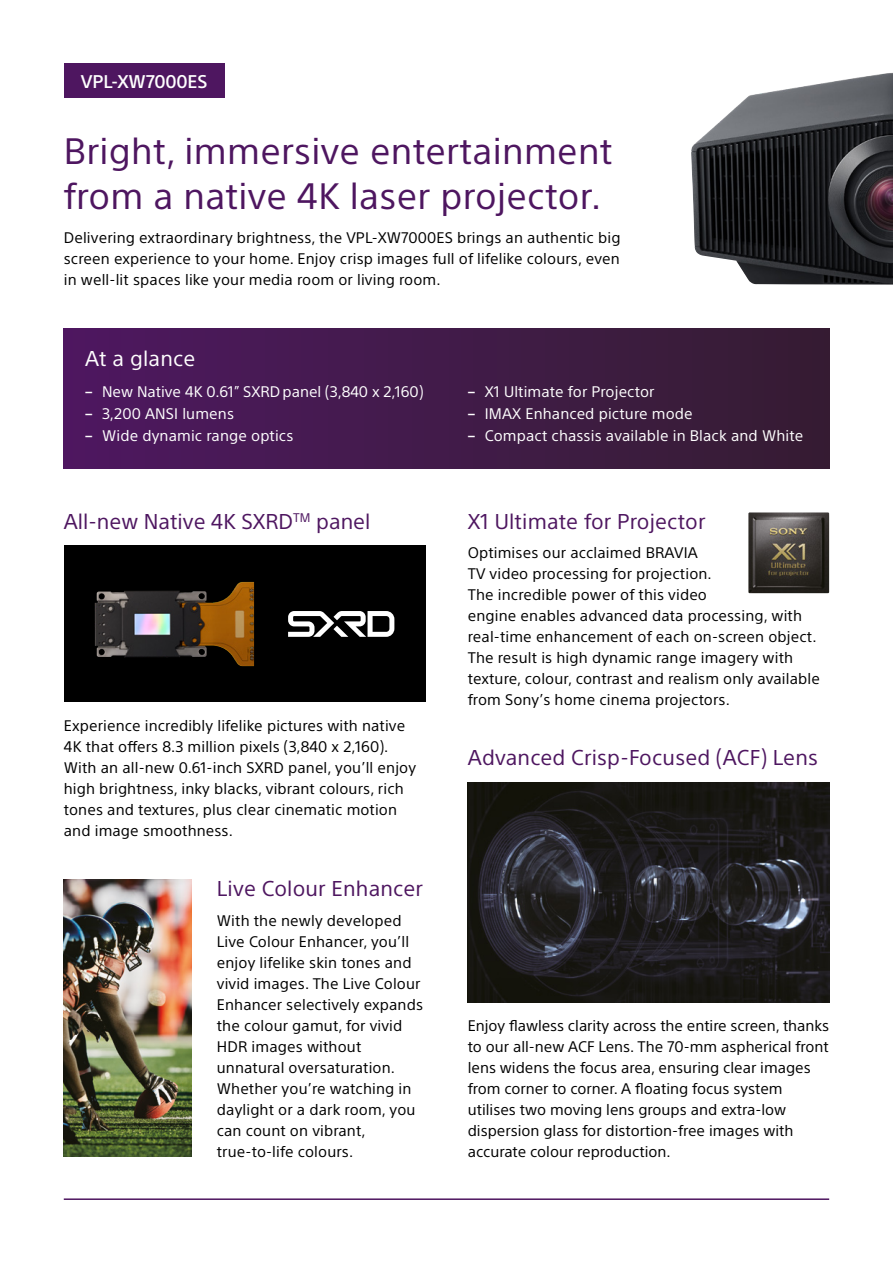
<style>
.page{position:relative;width:893px;height:1263px;background:#fff}
.page>*{position:absolute;margin:0;border:0;box-sizing:border-box;transform-origin:0 0}
.t1{font:36px/45px "SST Std";letter-spacing:.01em;color:#4e1660}
.t2{font:21px "SST Std";letter-spacing:.01em;color:#4e1660}
.t3{font:21px "SST Std";letter-spacing:.01em;color:#fff}
.t4{font:500 18px "SST Std";letter-spacing:-.01em;color:#fff}
.t5{font:15px/21px "SST Std";letter-spacing:.01em;color:#000}
.t6{font:15px "SST Std";letter-spacing:.01em;color:#fff}
.s1{font-weight:700}
</style>
<div class="page">
<img style="left:691px;top:73px;width:202px;height:212px">
<div style="left:64px;top:64px;width:160px;height:34px;background:#4e1660"></div>
<hr style="left:64px;top:1198px;width:765px;height:2px;background:#4e1660">
<img style="left:748px;top:512px;width:81px;height:81px">
<img style="left:64px;top:880px;width:127px;height:277px">
<div style="left:64px;top:329px;width:765px;height:139px;background:linear-gradient(to right,#4e1860,#351d32)"></div>
<div style="left:64px;top:546px;width:361px;height:156px;background:#000"></div>
<img style="left:95px;top:582px;width:148px;height:75px">
<svg style="left:288px;top:611px;width:106px;height:26px"></svg>
<img style="left:468px;top:782px;width:361px;height:220px">
<p class="t4" style="left:81px;top:71px;width:128px">VPL-XW7000ES</p>
<p class="t1" style="left:64px;top:128px;width:550px">Bright, immersive entertainment from a native 4K laser projector.</p>
<p class="t5" style="left:64px;top:227px;width:558px;text-align:justify">Delivering extraordinary brightness, the VPL-XW7000ES brings an authentic big screen experience to your home. Enjoy crisp images full of lifelike colours, even in well-lit spaces like your media room or living room.</p>
<p class="t3" style="left:85px;top:346px;width:112px">At a glance</p>
<p class="t6" style="left:85px;top:383px;width:340px"><span class="s1">–</span> New Native 4K 0.61” SXRDpanel (3,840 x 2,160)</p>
<p class="t6" style="left:85px;top:405px;width:150px"><span class="s1">–</span> 3,200 ANSI lumens</p>
<p class="t6" style="left:85px;top:427px;width:210px"><span class="s1">–</span> Wide dynamic range optics</p>
<p class="t2" style="left:64px;top:509px;width:308px">All-new Native 4K SXRD<sup>TM</sup> panel</p>
<p class="t5" style="left:64px;top:715px;width:354px">Experience incredibly lifelike pictures with native 4K that offers 8.3 million pixels (3,840 x 2,160).<br>With an all-new 0.61-inch SXRD panel, you’ll enjoy high brightness, inky blacks, vibrant colours, rich tones and textures, plus clear cinematic motion and image smoothness.</p>
<p class="t2" style="left:217px;top:876px;width:208px">Live Colour Enhancer</p>
<p class="t5" style="left:217px;top:910px;width:208px">With the newly developed<br>Live Colour Enhancer, you’ll enjoy lifelike skin tones and vivid images. The Live Colour<br>Enhancer selectively expands the colour gamut, for vivid<br>HDR images without unnatural oversaturation.<br>Whether you’re watching in daylight or a dark room, you can count on vibrant, true-to-life colours.</p>
<p class="t6" style="left:468px;top:383px;width:188px"><span class="s1">–</span> X1 Ultimate for Projector</p>
<p class="t6" style="left:468px;top:405px;width:226px"><span class="s1">–</span> IMAX Enhanced picture mode</p>
<p class="t6" style="left:468px;top:427px;width:337px"><span class="s1">–</span> Compact chassis available in Black and White</p>
<p class="t2" style="left:468px;top:509px;width:239px">X1 Ultimate for Projector</p>
<p class="t5" style="left:468px;top:542px;width:354px">Optimises our acclaimed BRAVIA<br>TV video processing for projection.<br>The incredible power of this video<br>engine enables advanced data processing, with real-time enhancement of each on-screen object.<br>The result is high dynamic range imagery with texture, colour, contrast and realism only available from Sony’s home cinema projectors.</p>
<p class="t2" style="left:468px;top:745px;width:352px">Advanced Crisp-Focused (ACF) Lens</p>
<p class="t5" style="left:468px;top:1015px;width:363px">Enjoy flawless clarity across the entire screen, thanks to our all-new ACF Lens. The 70-mm aspherical front lens widens the focus area, ensuring clear images from corner to corner. A floating focus system utilises two moving lens groups and extra-low dispersion glass for distortion-free images with accurate colour reproduction.</p>
</div>
